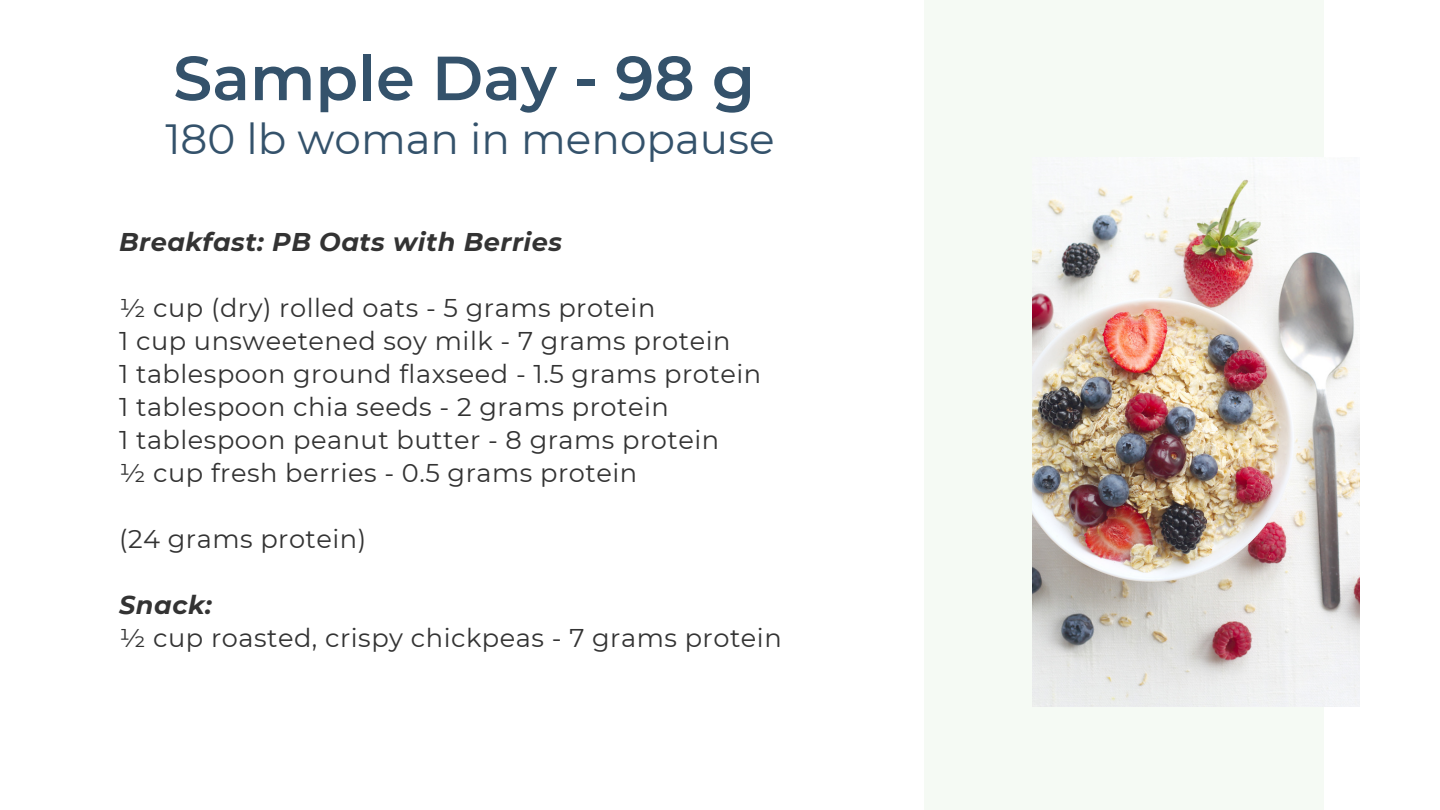
<style>
.page{position:relative;width:1440px;height:810px;background:#fff}
.page>*{position:absolute;margin:0;border:0;box-sizing:border-box;transform-origin:0 0}
.t1{font:600 62.2px "Montserrat";color:#34526b}
.t2{font:42.2px "Montserrat";color:#34526b}
.t3{font:25.7px "Montserrat";letter-spacing:.02em;color:#333}
.t4{font:italic 700 25.7px "Montserrat";letter-spacing:.02em;color:#333}
</style>
<div class="page">
<div style="left:924px;top:0;width:400px;height:810px;background:#f5faf4"></div>
<img style="left:1032px;top:157px;width:327px;height:549px">
<p class="t1" style="left:173px;top:40px;width:583px">Sample Day - 98 g</p>
<p class="t2" style="left:165px;top:113px;width:611px">180 lb woman in menopause</p>
<p class="t4" style="left:119px;top:227px;width:444px">Breakfast: PB Oats with Berries</p>
<p class="t3" style="left:119px;top:293px;width:538px">½ cup (dry) rolled oats - 5 grams protein</p>
<p class="t3" style="left:119px;top:326px;width:613px">1 cup unsweetened soy milk - 7 grams protein</p>
<p class="t3" style="left:119px;top:359px;width:644px">1 tablespoon ground flaxseed - 1.5 grams protein</p>
<p class="t3" style="left:119px;top:392px;width:551px">1 tablespoon chia seeds - 2 grams protein</p>
<p class="t3" style="left:119px;top:425px;width:602px">1 tablespoon peanut butter - 8 grams protein</p>
<p class="t3" style="left:119px;top:458px;width:520px">½ cup fresh berries - 0.5 grams protein</p>
<p class="t3" style="left:119px;top:524px;width:249px">(24 grams protein)</p>
<p class="t4" style="left:119px;top:590px;width:94px">Snack:</p>
<p class="t3" style="left:119px;top:623px;width:664px">½ cup roasted, crispy chickpeas - 7 grams protein</p>
</div>
